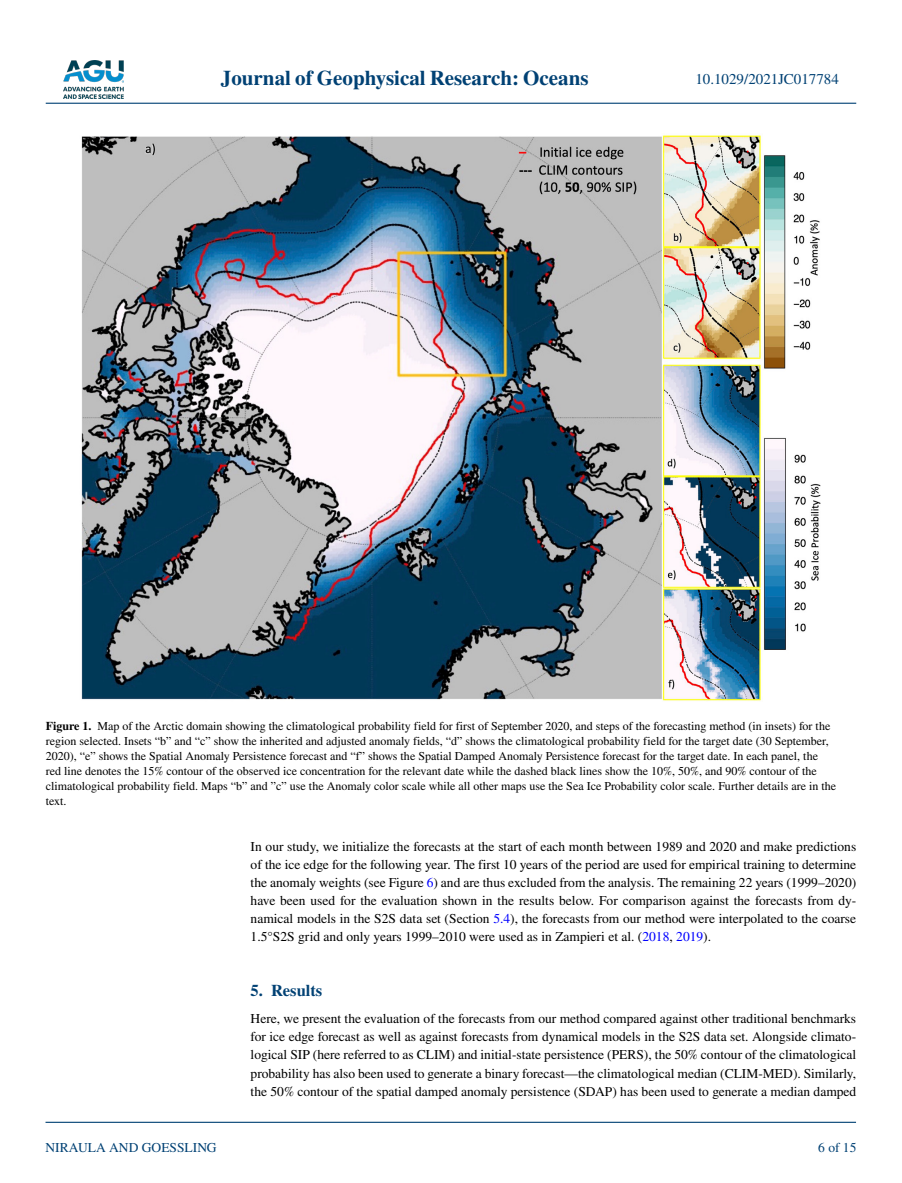
<style>
.page{position:relative;width:902px;height:1183px;background:#fff}
.page>*{position:absolute;margin:0;border:0;box-sizing:border-box;transform-origin:0 0}
.t1{font:700 21px "STIX";color:#004174}
.t2{font:700 16.5px "STIX";color:#004174}
.t3{font:15px "STIX";color:#004174}
.t4{font:13.5px/18px "STIX";color:#000;text-align:justify}
.t5{font:13.5px "STIX";color:#004174}
.t6{font:12px/15px "STIX";color:#000}
.s1{font-weight:700}
.s2{color:#00f}
</style>
<div class="page">
<img style="left:63px;top:60px;width:60px;height:39px">
<hr style="left:46px;top:103px;width:810px;height:1px;background:#004174">
<hr style="left:45px;top:1121px;width:810px;height:1px;background:#004174">
<img style="left:81px;top:135px;width:740px;height:566px">
<h1 class="t1" style="left:221px;top:66px;width:369px">Journal of Geophysical Research: Oceans</h1>
<p class="t3" style="left:695px;top:69px;width:145px">10.1029/2021JC017784</p>
<p class="t6" style="left:46px;top:718px;width:791px"><span class="s1">Figure 1.</span> Map of the Arctic domain showing the climatological probability field for first of September 2020, and steps of the forecasting method (in insets) for the region selected. Insets “b” and “c” show the inherited and adjusted anomaly fields, “d” shows the climatological probability field for the target date (30 September, 2020), “e” shows the Spatial Anomaly Persistence forecast and “f” shows the Spatial Damped Anomaly Persistence forecast for the target date. In each panel, the red line denotes the 15% contour of the observed ice concentration for the relevant date while the dashed black lines show the 10%, 50%, and 90% contour of the climatological probability field. Maps “b” and ”c” use the Anomaly color scale while all other maps use the Sea Ice Probability color scale. Further details are in the text.</p>
<p class="t4" style="left:250px;top:838px;width:607px">In our study, we initialize the forecasts at the start of each month between 1989 and 2020 and make predictions of the ice edge for the following year. The first 10 years of the period are used for empirical training to determine the anomaly weights (see Figure <span class="s2">6</span>) and are thus excluded from the analysis. The remaining 22 years (1999–2020) have been used for the evaluation shown in the results below. For comparison against the forecasts from dy&shy;namical models in the S2S data set (Section <span class="s2">5.4</span>), the forecasts from our method were interpolated to the coarse 1.5°S2S grid and only years 1999–2010 were used as in Zampieri et al. (<span class="s2">2018</span>, <span class="s2">2019</span>).</p>
<p class="t5" style="left:45px;top:1138px;width:173px">NIRAULA AND GOESSLING</p>
<p class="t2" style="left:250px;top:980px;width:73px">5. Results</p>
<p class="t4" style="left:250px;top:1010px;width:607px">Here, we present the evaluation of the forecasts from our method compared against other traditional benchmarks for ice edge forecast as well as against forecasts from dynamical models in the S2S data set. Alongside climato&shy;logical SIP (here referred to as CLIM) and initial-state persistence (PERS), the 50% contour of the climatological probability has also been used to generate a binary forecast—the climatological median (CLIM-MED). Similarly, the 50% contour of the spatial damped anomaly persistence (SDAP) has been used to generate a median damped</p>
<p class="t5" style="left:818px;top:1138px;width:40px">6 of 15</p>
</div>
